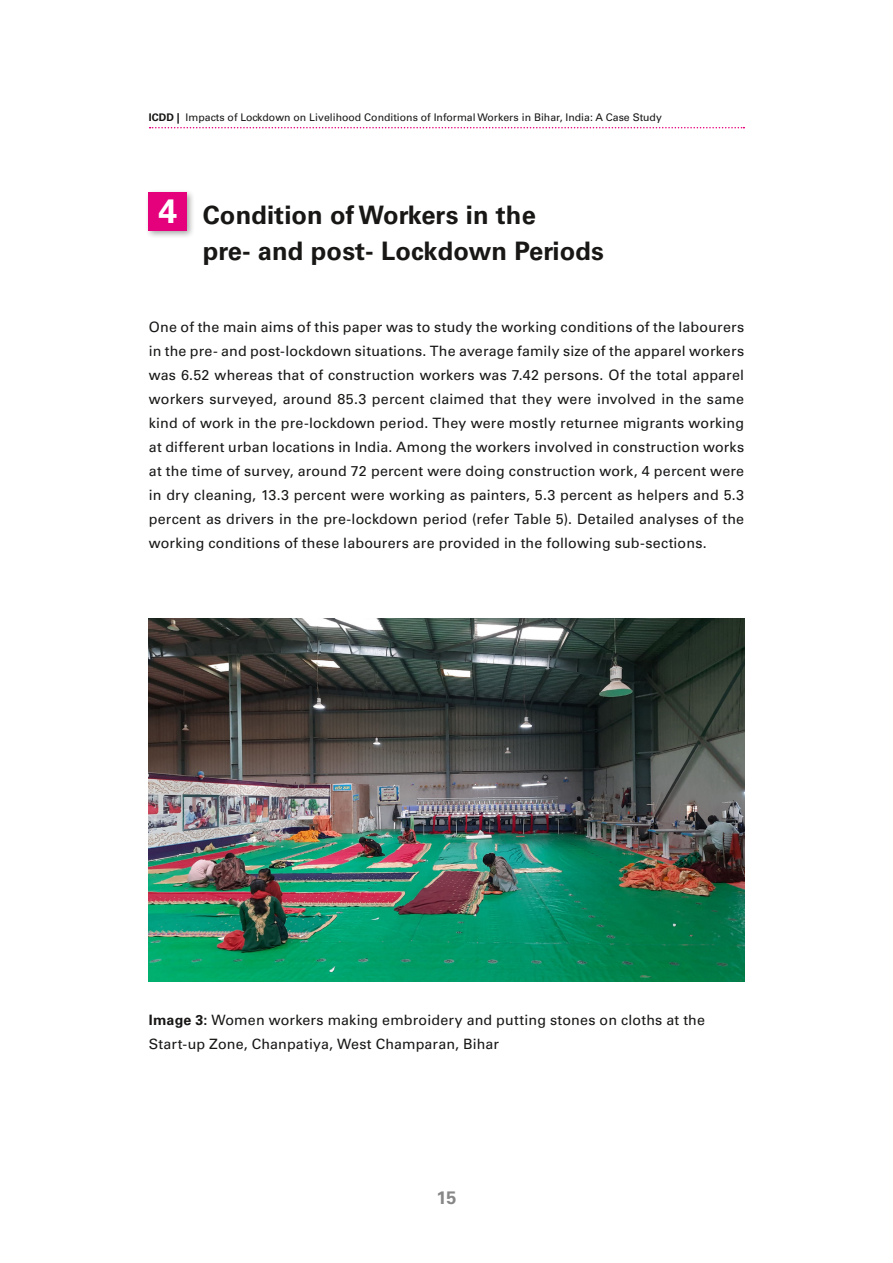
<style>
.page{position:relative;width:893px;height:1263px;background:#fff}
.page>*{position:absolute;margin:0;border:0;box-sizing:border-box;transform-origin:0 0}
.t1{font:700 25.5px/36px "Univers LT";letter-spacing:.005em;color:#181716}
.t2{font:700 18px "Univers LT";color:#868786}
.t3{font:14.25px/24px "Univers LT";letter-spacing:.01em;color:#181716;text-align:justify}
.t4{font:10.5px "Univers LT";color:#181716}
.s1{font-weight:700}
.s2{font-size:33.75px;color:#fff}
</style>
<div class="page">
<svg style="left:150px;top:127px;width:594px;height:1px"></svg>
<div style="left:145px;top:189px;width:50px;height:50px;background:#181716;opacity:.4"></div>
<div style="left:149px;top:193px;width:38px;height:38px;background:#e5007c"></div>
<img style="left:149px;top:619px;width:595px;height:363px">
<p class="t4" style="left:149px;top:111px;width:515px"><span class="s1">ICDD |</span> Impacts of Lockdown on Livelihood Conditions of Informal Workers in Bihar, India: A Case Study</p>
<h1 class="t1" style="left:203px;top:197px;width:402px;text-indent:-44px"><span class="s2">4</span> Condition of Workers in the<br>pre- and post- Lockdown Periods</h1>
<p class="t3" style="left:149px;top:315px;width:597px">One of the main aims of this paper was to study the working conditions of the labourers in the pre- and post-lockdown situations. The average family size of the apparel workers was 6.52 whereas that of construction workers was 7.42 persons. Of the total apparel workers surveyed, around 85.3 percent claimed that they were involved in the same kind of work in the pre-lockdown period. They were mostly returnee migrants working at different urban locations in India. Among the workers involved in construction works at the time of survey, around 72 percent were doing construction work, 4 percent were in dry cleaning, 13.3 percent were working as painters, 5.3 percent as helpers and 5.3 percent as drivers in the pre-lockdown period (refer Table 5). Detailed analyses of the working conditions of these labourers are provided in the following sub-sections.</p>
<p class="t3" style="left:149px;top:1008px;width:558px"><span class="s1">Image 3:</span> Women workers making embroidery and putting stones on cloths at the<br>Start-up Zone, Chanpatiya, West Champaran, Bihar</p>
<p class="t2" style="left:436px;top:1187px;width:22px">15</p>
</div>
